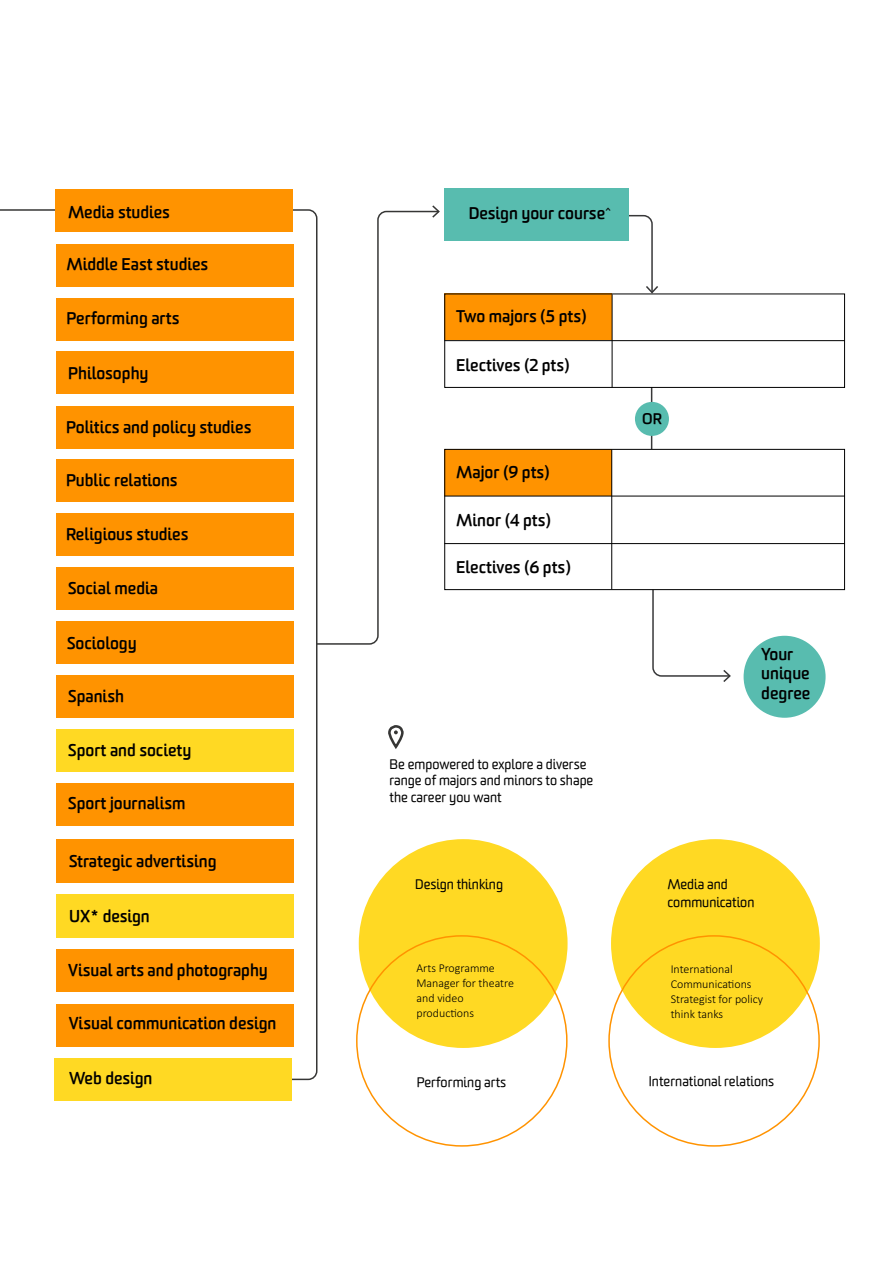
<style>
.page{position:relative;width:893px;height:1263px;background:#fff}
.page>*{position:absolute;margin:0;border:0;box-sizing:border-box;transform-origin:0 0}
.P__Figure_text{font:700 16.5px/19.8px "Worldly";color:#000}
.P__Flow_fig_text-_black{font:700 16.5px "Worldly";color:#000}
.P__Figure_text-2{font:700 15px "Worldly";color:#000}
.P__Body{font:13.5px/16.5px "Worldly";color:#000}
.P__Body_copy{font:13.5px/18px "Worldly";color:#000}
.P__Body_copy-2{font:300 12px/15px "Calibri";color:#000}
</style>
<div class="page">
<hr style="left:0;top:209px;width:85px;height:2px;background:#363635">
<svg style="left:270px;top:209px;width:48px;height:872px"></svg>
<div style="left:444px;top:294px;width:168px;height:46px;background:#ff9300"></div>
<div style="left:444px;top:449px;width:168px;height:47px;background:#ff9300"></div>
<div style="left:55px;top:189px;width:238px;height:43px;background:#ff9300"></div>
<hr style="left:651px;top:387px;width:1px;height:62px;background:#383839">
<svg style="left:598px;top:214px;width:62px;height:80px"></svg>
<div style="left:388px;top:725px;width:16px;height:23px;border:3px solid #363635;border-radius:6px"></div>
<svg style="left:394px;top:730px;width:4px;height:4px"></svg>
<div style="left:744px;top:636px;width:82px;height:82px;background:#58bcaf;border-radius:50%"></div>
<div style="left:635px;top:402px;width:34px;height:34px;background:#58bcaf;border-radius:50%"></div>
<div style="left:444px;top:189px;width:185px;height:52px;background:#58bcaf"></div>
<hr style="left:444px;top:340px;width:401px;height:1px;background:#000">
<hr style="left:444px;top:496px;width:401px;height:1px;background:#000">
<hr style="left:444px;top:543px;width:401px;height:1px;background:#000">
<div style="left:359px;top:839px;width:209px;height:209px;background:#ffd923;border-radius:50%"></div>
<div style="left:611px;top:839px;width:209px;height:209px;background:#ffd923;border-radius:50%"></div>
<hr style="left:612px;top:294px;width:1px;height:94px;background:#000">
<hr style="left:611px;top:450px;width:1px;height:139px;background:#000">
<svg style="left:651px;top:590px;width:81px;height:92px"></svg>
<svg style="left:314px;top:210px;width:117px;height:435px"></svg>
<svg style="left:431px;top:205px;width:9px;height:13px"></svg>
<div style="left:56px;top:244px;width:238px;height:42px;background:#ff9300"></div>
<div style="left:56px;top:621px;width:237px;height:43px;background:#ff9300"></div>
<div style="left:56px;top:839px;width:237px;height:44px;background:#ff9300"></div>
<div style="left:56px;top:459px;width:237px;height:43px;background:#ff9300"></div>
<div style="left:56px;top:567px;width:237px;height:43px;background:#ff9300"></div>
<div style="left:56px;top:783px;width:237px;height:42px;background:#ff9300"></div>
<div style="left:56px;top:1004px;width:237px;height:42px;background:#ff9300"></div>
<div style="left:56px;top:513px;width:237px;height:43px;background:#ff9300"></div>
<div style="left:56px;top:675px;width:237px;height:43px;background:#ff9300"></div>
<div style="left:56px;top:949px;width:237px;height:42px;background:#ff9300"></div>
<div style="left:56px;top:406px;width:237px;height:42px;background:#ff9300"></div>
<div style="left:56px;top:352px;width:237px;height:42px;background:#ff9300"></div>
<div style="left:55px;top:1058px;width:237px;height:42px;background:#ffd923"></div>
<div style="left:56px;top:729px;width:237px;height:42px;background:#ffd923"></div>
<div style="left:56px;top:895px;width:237px;height:43px;background:#ffd923"></div>
<div style="left:56px;top:298px;width:238px;height:43px;background:#ff9300"></div>
<div style="left:444px;top:449px;width:401px;height:141px;border:1px solid #000"></div>
<div style="left:444px;top:294px;width:401px;height:94px;border:1px solid #000"></div>
<p class="P__Figure_text" style="left:68px;top:202px;width:103px">Media studies</p>
<p class="P__Figure_text" style="left:67px;top:254px;width:143px">Middle East studies</p>
<p class="P__Figure_text" style="left:67px;top:309px;width:114px">Performing arts</p>
<p class="P__Figure_text" style="left:68px;top:364px;width:82px">Philosophy</p>
<p class="P__Figure_text" style="left:66px;top:418px;width:187px">Politics and policy studies</p>
<p class="P__Figure_text" style="left:66px;top:471px;width:113px">Public relations</p>
<p class="P__Figure_text" style="left:66px;top:525px;width:124px">Religious studies</p>
<p class="P__Figure_text" style="left:68px;top:579px;width:91px">Social media</p>
<p class="P__Figure_text" style="left:67px;top:633px;width:71px">Sociology</p>
<p class="P__Figure_text" style="left:68px;top:686px;width:57px">Spanish</p>
<p class="P__Flow_fig_text-_black" style="left:68px;top:740px;width:125px">Sport and society</p>
<p class="P__Figure_text" style="left:68px;top:794px;width:119px">Sport journalism</p>
<p class="P__Figure_text" style="left:69px;top:851px;width:149px">Strategic advertising</p>
<p class="P__Figure_text" style="left:69px;top:906px;width:82px">UX* design</p>
<p class="P__Figure_text" style="left:68px;top:960px;width:201px">Visual arts and photography</p>
<p class="P__Figure_text" style="left:69px;top:1014px;width:209px">Visual communication design</p>
<p class="P__Flow_fig_text-_black" style="left:69px;top:1067px;width:85px">Web design</p>
<p class="P__Figure_text" style="left:469px;top:204px;width:144px">Design your course<sup>^</sup></p>
<p class="P__Figure_text" style="left:456px;top:306px;width:132px">Two majors (5 pts)</p>
<p class="P__Flow_fig_text-_black" style="left:456px;top:355px;width:115px">Electives (2 pts)</p>
<p class="P__Figure_text" style="left:456px;top:463px;width:95px">Major (9 pts)</p>
<p class="P__Flow_fig_text-_black" style="left:456px;top:510px;width:96px">Minor (4 pts)</p>
<p class="P__Flow_fig_text-_black" style="left:456px;top:557px;width:116px">Electives (6 pts)</p>
<p class="P__Body" style="left:390px;top:756px;width:205px">Be empowered to explore a diverse range of majors and minors to shape the career you want</p>
<p class="P__Body_copy" style="left:415px;top:876px;width:89px">Design thinking</p>
<p class="P__Body_copy-2" style="left:416px;top:960px;width:99px">Arts Programme<br>Manager for theatre and video productions</p>
<p class="P__Body_copy" style="left:417px;top:1074px;width:91px">Performing arts</p>
<p class="P__Figure_text-2" style="left:642px;top:409px;width:21px">OR</p>
<p class="P__Figure_text" style="left:761px;top:644px;width:51px">Your unique degree</p>
<p class="P__Body_copy" style="left:667px;top:876px;width:88px">Media and communication</p>
<p class="P__Body_copy-2" style="left:671px;top:961px;width:94px">International<br>Communications<br>Strategist for policy think tanks</p>
<p class="P__Body_copy" style="left:649px;top:1072px;width:127px">International relations</p>
</div>
